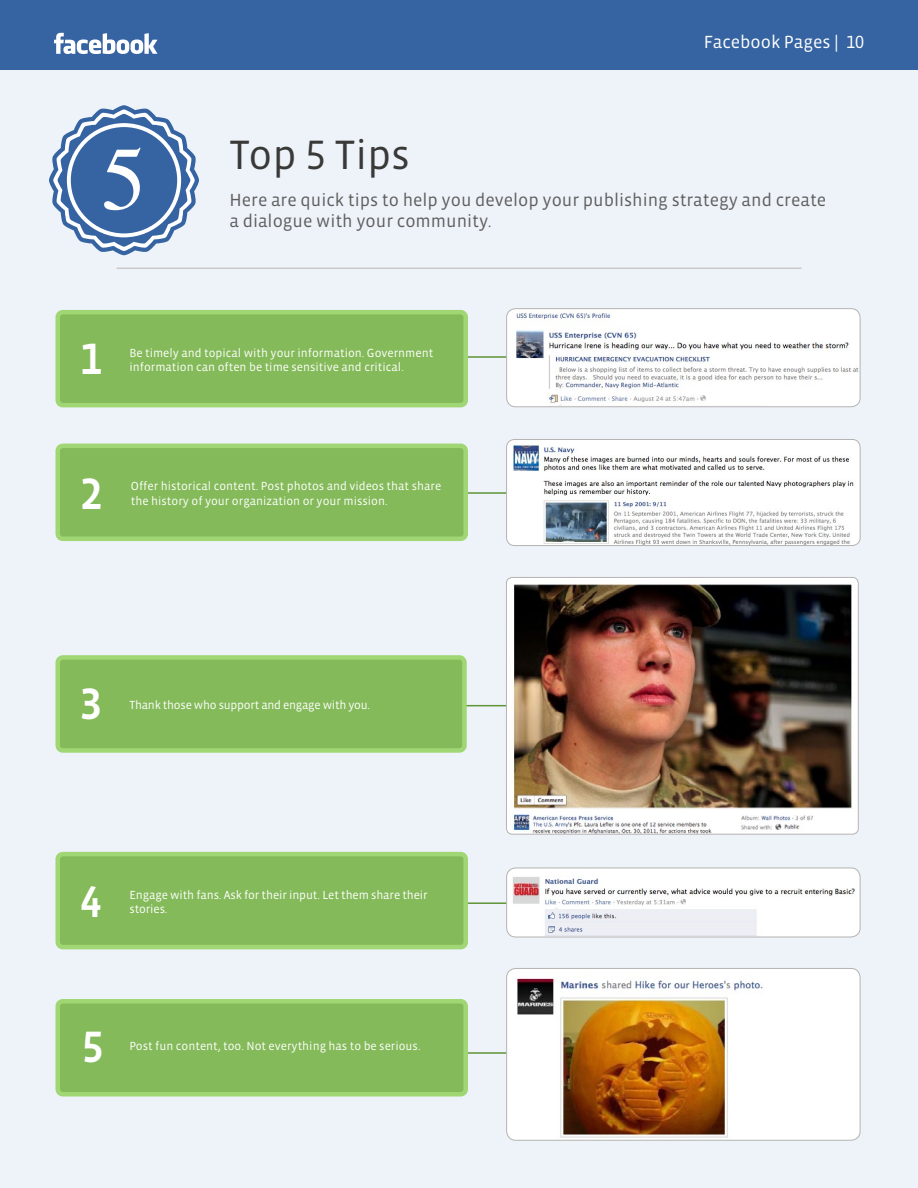
<style>
.page{position:relative;width:918px;height:1188px;background:#fff}
.page>*{position:absolute;margin:0;border:0;box-sizing:border-box;transform-origin:0 0}
.t1{font:90px "Times";color:#fff}
.t2{font:500 45px "Vista Sans OT";color:#fff}
.t3{font:42px "Vista Sans OT";color:#393938}
.t4{font:18px "Vista Sans OT";color:#5e5e5e}
.t5{font:18px "Vista Sans OT";color:#fff}
.t6{font:12px "Vista Sans OT";color:#fff}
.t7{font:12px "Vista Sans OT";letter-spacing:-.02em;color:#fff}
</style>
<div class="page">
<div style="left:0;top:0;width:918px;height:71px;background:#3664a2"></div>
<svg style="left:54px;top:33px;width:103px;height:21px"></svg>
<div style="left:0;top:71px;width:918px;height:1117px;background:#eef3fa"></div>
<hr style="left:117px;top:268px;width:684px;height:1px;background:#cbc8c9">
<svg style="left:49px;top:105px;width:150px;height:150px"></svg>
<hr style="left:440px;top:356px;width:119px;height:2px;background:#5f9435">
<img style="left:512px;top:310px;width:347px;height:95px">
<div style="left:506px;top:308px;width:355px;height:99px;border:1px solid #b5b3b1;border-radius:9px"></div>
<hr style="left:440px;top:492px;width:119px;height:2px;background:#5f9435">
<img style="left:508px;top:441px;width:351px;height:103px">
<div style="left:506px;top:439px;width:355px;height:107px;border:1px solid #b5b3b1;border-radius:8px"></div>
<hr style="left:440px;top:705px;width:119px;height:1px;background:#5f9435">
<img style="left:510px;top:579px;width:346px;height:253px">
<div style="left:506px;top:577px;width:353px;height:257px;border:1px solid #b5b3b1;border-radius:6px"></div>
<hr style="left:440px;top:902px;width:119px;height:2px;background:#5f9435">
<div style="left:507px;top:868px;width:353px;height:69px;background:#fff;border-radius:9px"></div>
<img style="left:507px;top:871px;width:352px;height:66px">
<div style="left:506px;top:867px;width:355px;height:70px;border:1px solid #b5b3b1;border-radius:9px"></div>
<hr style="left:440px;top:1052px;width:186px;height:2px;background:#5f9435">
<div style="left:58px;top:312px;width:408px;height:93px;background:#84ba59;border-radius:5px"></div>
<div style="left:56px;top:310px;width:412px;height:97px;border:4px solid #a0d673;border-radius:5px"></div>
<div style="left:58px;top:446px;width:408px;height:93px;background:#84ba59;border-radius:5px"></div>
<div style="left:56px;top:444px;width:412px;height:97px;border:4px solid #a0d673;border-radius:5px"></div>
<div style="left:58px;top:657px;width:406px;height:93px;background:#84ba59;border-radius:5px"></div>
<div style="left:55px;top:655px;width:412px;height:98px;border:4px solid #a0d673;border-radius:5px"></div>
<div style="left:58px;top:854px;width:408px;height:93px;background:#84ba59;border-radius:5px"></div>
<div style="left:56px;top:852px;width:412px;height:97px;border:4px solid #a0d673;border-radius:5px"></div>
<div style="left:58px;top:1001px;width:408px;height:93px;background:#84ba59;border-radius:5px"></div>
<div style="left:56px;top:999px;width:412px;height:97px;border:4px solid #a0d673;border-radius:5px"></div>
<div style="left:507px;top:968px;width:353px;height:172px;background:#fff;border-radius:9px"></div>
<img style="left:516px;top:972px;width:343px;height:167px">
<div style="left:506px;top:968px;width:355px;height:173px;border:1px solid #b5b3b1;border-radius:9px"></div>
<h1 class="t1" style="left:101px;top:142px;width:46px">5</h1>
<h3 class="t5" style="left:704px;top:32px;width:162px">Facebook Pages | 10</h3>
<h3 class="t3" style="left:230px;top:133px;width:182px">Top 5 Tips</h3>
<h3 class="t4" style="left:230px;top:190px;width:598px">Here are quick tips to help you develop your publishing strategy and create</h3>
<h3 class="t4" style="left:230px;top:212px;width:264px">a dialogue with your community.</h3>
<h2 class="t2" style="left:80px;top:336px;width:24px">1</h2>
<p class="t6" style="left:129px;top:346px;width:305px">Be timely and topical with your information. Government</p>
<p class="t6" style="left:129px;top:361px;width:276px">information can often be time sensitive and critical.</p>
<h2 class="t2" style="left:80px;top:470px;width:24px">2</h2>
<p class="t6" style="left:131px;top:480px;width:312px">Offer historical content. Post photos and videos that share</p>
<p class="t6" style="left:131px;top:494px;width:258px">the history of your organization or your mission.</p>
<h2 class="t2" style="left:80px;top:681px;width:24px">3</h2>
<p class="t7" style="left:129px;top:699px;width:242px">Thank those who support and engage with you.</p>
<h2 class="t2" style="left:80px;top:878px;width:24px">4</h2>
<p class="t6" style="left:129px;top:888px;width:300px">Engage with fans. Ask for their input. Let them share their</p>
<p class="t6" style="left:129px;top:903px;width:40px">stories.</p>
<h2 class="t2" style="left:81px;top:1024px;width:24px">5</h2>
<p class="t6" style="left:129px;top:1039px;width:293px">Post fun content, too. Not everything has to be serious.</p>
</div>
